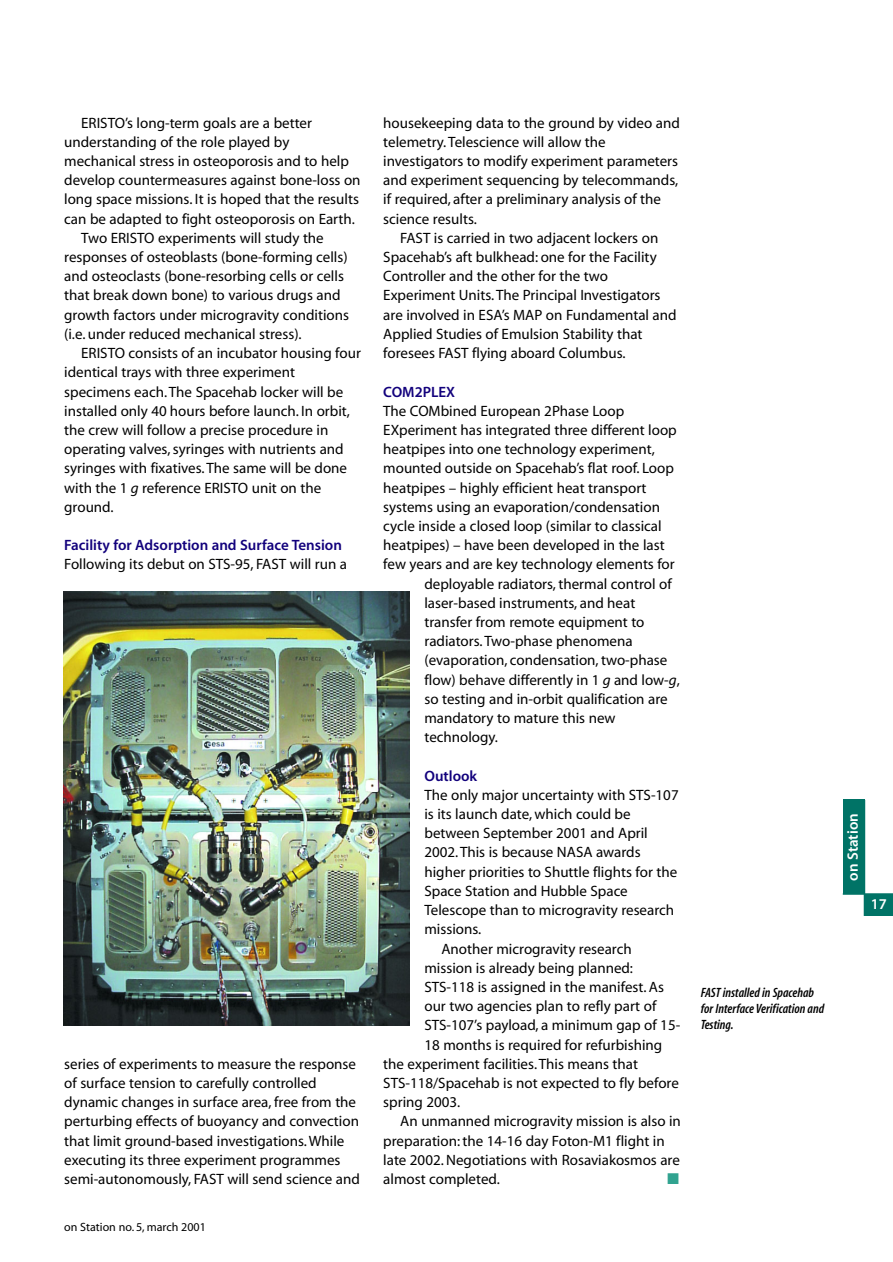
<style>
.page{position:relative;width:893px;height:1262px;background:#fff}
.page>*{position:absolute;margin:0;border:0;box-sizing:border-box;transform-origin:0 0}
.t1{font:15px/19.2px "Myriad MM 400 600";color:#000}
.t2{font:15px "Myriad MM 565 600";color:#12007c}
.t3{font:15px "Myriad MM 565 600";color:#fff}
.t4{font:15px "Monotype Sorts";color:#31a390}
.t5{font:13.5px/16.2px "Myriad MM It 565 300";color:#000}
.t6{font:12px "Myriad MM 400 600";color:#000}
.s1{font-family:"Myriad MM It 400 600"}
.s2{color:#007366}
</style>
<div class="page">
<div style="left:864px;top:894px;width:28px;height:22px;background:#007366"></div>
<div style="left:843px;top:800px;width:21px;height:94px;background:#007366"></div>
<hr style="left:863px;top:800px;width:2px;height:116px;background:#007366">
<hr style="left:842px;top:893px;width:50px;height:1px;background:#007366">
<img style="left:64px;top:592px;width:345px;height:433px">
<p class="t1" style="left:81px;top:114px;width:232px">ERISTO’s long-term goals are a better</p>
<p class="t1" style="left:64px;top:134px;width:227px">understanding of the role played by</p>
<p class="t1" style="left:64px;top:153px;width:286px">mechanical stress in osteoporosis and to help</p>
<p class="t1" style="left:64px;top:172px;width:298px">develop countermeasures against bone-loss on</p>
<p class="t1" style="left:64px;top:191px;width:296px">long space missions. It is hoped that the results</p>
<p class="t1" style="left:64px;top:210px;width:292px">can be adapted to fight osteoporosis on Earth.</p>
<p class="t1" style="left:81px;top:230px;width:244px">Two ERISTO experiments will study the</p>
<p class="t1" style="left:64px;top:249px;width:285px">responses of osteoblasts (bone-forming cells)</p>
<p class="t1" style="left:64px;top:268px;width:281px">and osteoclasts (bone-resorbing cells or cells</p>
<p class="t1" style="left:64px;top:287px;width:278px">that break down bone) to various drugs and</p>
<p class="t1" style="left:64px;top:306px;width:286px">growth factors under microgravity conditions</p>
<p class="t1" style="left:64px;top:326px;width:239px">(i.e. under reduced mechanical stress).</p>
<p class="t1" style="left:81px;top:345px;width:281px">ERISTO consists of an incubator housing four</p>
<p class="t1" style="left:64px;top:364px;width:232px">identical trays with three experiment</p>
<p class="t1" style="left:64px;top:383px;width:280px">specimens each. The Spacehab locker will be</p>
<p class="t1" style="left:64px;top:402px;width:287px">installed only 40 hours before launch. In orbit,</p>
<p class="t1" style="left:64px;top:422px;width:265px">the crew will follow a precise procedure in</p>
<p class="t1" style="left:64px;top:441px;width:281px">operating valves, syringes with nutrients and</p>
<p class="t1" style="left:64px;top:460px;width:284px">syringes with fixatives. The same will be done</p>
<p class="t1" style="left:64px;top:479px;width:258px">with the 1 <span class="s1">g</span> reference ERISTO unit on the</p>
<p class="t1" style="left:64px;top:498px;width:51px">ground.</p>
<p class="t2" style="left:64px;top:539px;width:279px">Facility for Adsorption and Surface Tension</p>
<p class="t1" style="left:64px;top:556px;width:284px">Following its debut on STS-95, FAST will run a</p>
<p class="t1" style="left:64px;top:1055px;width:297px">series of experiments to measure the response of surface tension to carefully controlled dynamic changes in surface area, free from the perturbing effects of buoyancy and convection that limit ground-based investigations. While executing its three experiment programmes semi-autonomously, FAST will send science and</p>
<p class="t6" style="left:64px;top:1222px;width:143px">on Station no. 5, march 2001</p>
<p class="t1" style="left:383px;top:114px;width:298px">housekeeping data to the ground by video and telemetry. Telescience will allow the investigators to modify experiment parameters and experiment sequencing by telecommands, if required, after a preliminary analysis of the science results.</p>
<p class="t1" style="left:383px;top:230px;width:295px;text-indent:17px">FAST is carried in two adjacent lockers on Spacehab’s aft bulkhead: one for the Facility Controller and the other for the two Experiment Units. The Principal Investigators are involved in ESA’s MAP on Fundamental and Applied Studies of Emulsion Stability that foresees FAST flying aboard Columbus.</p>
<p class="t2" style="left:383px;top:386px;width:73px">COM2PLEX</p>
<p class="t1" style="left:383px;top:402px;width:242px">The COMbined European 2Phase Loop</p>
<p class="t1" style="left:383px;top:422px;width:295px">EXperiment has integrated three different loop</p>
<p class="t1" style="left:383px;top:441px;width:273px">heatpipes into one technology experiment,</p>
<p class="t1" style="left:383px;top:460px;width:292px">mounted outside on Spacehab’s flat roof. Loop</p>
<p class="t1" style="left:383px;top:479px;width:265px">heatpipes – highly efficient heat transport</p>
<p class="t1" style="left:383px;top:498px;width:278px">systems using an evaporation/condensation</p>
<p class="t1" style="left:383px;top:518px;width:280px">cycle inside a closed loop (similar to classical</p>
<p class="t1" style="left:383px;top:537px;width:283px">heatpipes) – have been developed in the last</p>
<p class="t1" style="left:383px;top:556px;width:293px">few years and are key technology elements for</p>
<p class="t1" style="left:424px;top:575px;width:249px">deployable radiators, thermal control of</p>
<p class="t1" style="left:424px;top:594px;width:212px">laser-based instruments, and heat</p>
<p class="t1" style="left:424px;top:614px;width:221px">transfer from remote equipment to</p>
<p class="t1" style="left:424px;top:633px;width:210px">radiators. Two-phase phenomena</p>
<p class="t1" style="left:424px;top:652px;width:244px">(evaporation, condensation, two-phase</p>
<p class="t1" style="left:424px;top:671px;width:257px">flow) behave differently in 1 <span class="s1">g</span> and low-<span class="s1">g</span>,</p>
<p class="t1" style="left:424px;top:690px;width:245px">so testing and in-orbit qualification are</p>
<p class="t1" style="left:424px;top:710px;width:193px">mandatory to mature this new</p>
<p class="t1" style="left:424px;top:729px;width:75px">technology.</p>
<p class="t2" style="left:424px;top:770px;width:54px">Outlook</p>
<p class="t1" style="left:424px;top:786px;width:256px">The only major uncertainty with STS-107</p>
<p class="t1" style="left:424px;top:806px;width:208px">is its launch date, which could be</p>
<p class="t1" style="left:424px;top:825px;width:225px">between September 2001 and April</p>
<p class="t1" style="left:424px;top:844px;width:218px">2002. This is because NASA awards</p>
<p class="t1" style="left:424px;top:863px;width:254px">higher priorities to Shuttle flights for the</p>
<p class="t1" style="left:424px;top:882px;width:205px">Space Station and Hubble Space</p>
<p class="t1" style="left:424px;top:902px;width:251px">Telescope than to microgravity research</p>
<p class="t1" style="left:424px;top:921px;width:58px">missions.</p>
<p class="t1" style="left:441px;top:940px;width:192px">Another microgravity research</p>
<p class="t1" style="left:424px;top:959px;width:210px">mission is already being planned:</p>
<p class="t1" style="left:424px;top:978px;width:241px">STS-118 is assigned in the manifest. As</p>
<p class="t1" style="left:424px;top:998px;width:233px">our two agencies plan to refly part of</p>
<p class="t1" style="left:424px;top:1017px;width:257px">STS-107’s payload, a minimum gap of 15-</p>
<p class="t1" style="left:424px;top:1036px;width:239px">18 months is required for refurbishing</p>
<p class="t1" style="left:383px;top:1055px;width:256px">the experiment facilities. This means that</p>
<p class="t1" style="left:383px;top:1074px;width:297px">STS-118/Spacehab is not expected to fly before</p>
<p class="t1" style="left:383px;top:1094px;width:79px">spring 2003.</p>
<p class="t1" style="left:400px;top:1113px;width:282px">An unmanned microgravity mission is also in</p>
<p class="t1" style="left:383px;top:1132px;width:283px">preparation: the 14-16 day Foton-M1 flight in</p>
<p class="t1" style="left:383px;top:1151px;width:298px">late 2002. Negotiations with Rosaviakosmos are</p>
<p class="t1" style="left:383px;top:1170px;width:118px">almost completed.</p>
<p class="t4" style="left:667px;top:1172px;width:13px">■</p>
<p class="t5" style="left:700px;top:985px;width:125px">FAST installed in Spacehab for Interface Verification and<br>Testing.</p>
<p class="t3" style="left:847px;top:880px;width:69px;rotate:-90deg">on Station</p>
<p class="t3" style="left:866px;top:898px;width:22px"><span class="s2">-</span>17</p>
</div>
